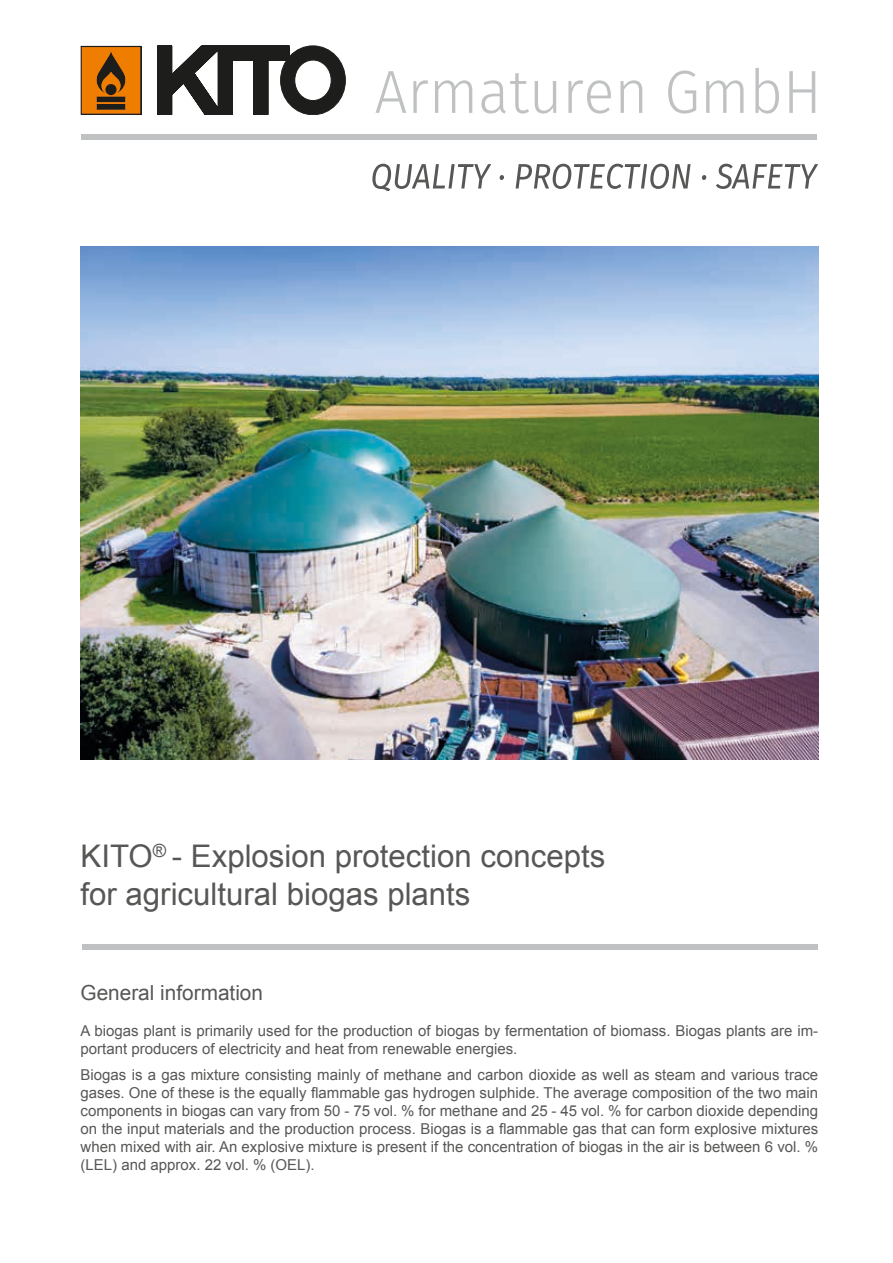
<style>
.page{position:relative;width:893px;height:1263px;background:#fff}
.page>*{position:absolute;margin:0;border:0;box-sizing:border-box;transform-origin:0 0}
.t1{font:31.2px/37.3px "Arial";color:#575756}
.t2{font:20.85px "Arial";color:#575756}
.t3{font:15px/18px "Arial";color:#575756}
</style>
<div class="page">
<svg style="left:157px;top:46px;width:189px;height:69px"></svg>
<svg style="left:81px;top:46px;width:60px;height:69px;background:#b66308"></svg>
<svg style="left:376px;top:68px;width:439px;height:46px"></svg>
<svg style="left:372px;top:164px;width:446px;height:26px"></svg>
<div style="left:81px;top:134px;width:736px;height:5px;background:#bfc1c2"></div>
<div style="left:82px;top:945px;width:736px;height:5px;background:#bfc1c2"></div>
<img style="left:81px;top:247px;width:737px;height:513px">
<h1 class="t1" style="left:81px;top:838px;width:526px">KITO<sup>®</sup> - Explosion protection concepts for agricultural biogas plants</h1>
<h2 class="t2" style="left:81px;top:979px;width:184px">General information</h2>
<p class="t3" style="left:81px;top:1021px;width:739px">A biogas plant is primarily used for the production of biogas by fermentation of biomass. Biogas plants are im&shy;portant producers of electricity and heat from renewable energies.</p>
<p class="t3" style="left:81px;top:1066px;width:739px;text-align:justify">Biogas is a gas mixture consisting mainly of methane and carbon dioxide as well as steam and various trace gases. One of these is the equally flammable gas hydrogen sulphide. The average composition of the two main components in biogas can vary from 50 - 75 vol. % for methane and 25 - 45 vol. % for carbon dioxide depending on the input materials and the production process. Biogas is a flammable gas that can form explosive mixtures when mixed with air. An explosive mixture is present if the concentration of biogas in the air is between 6 vol. % (LEL) and approx. 22 vol. % (OEL).</p>
</div>
